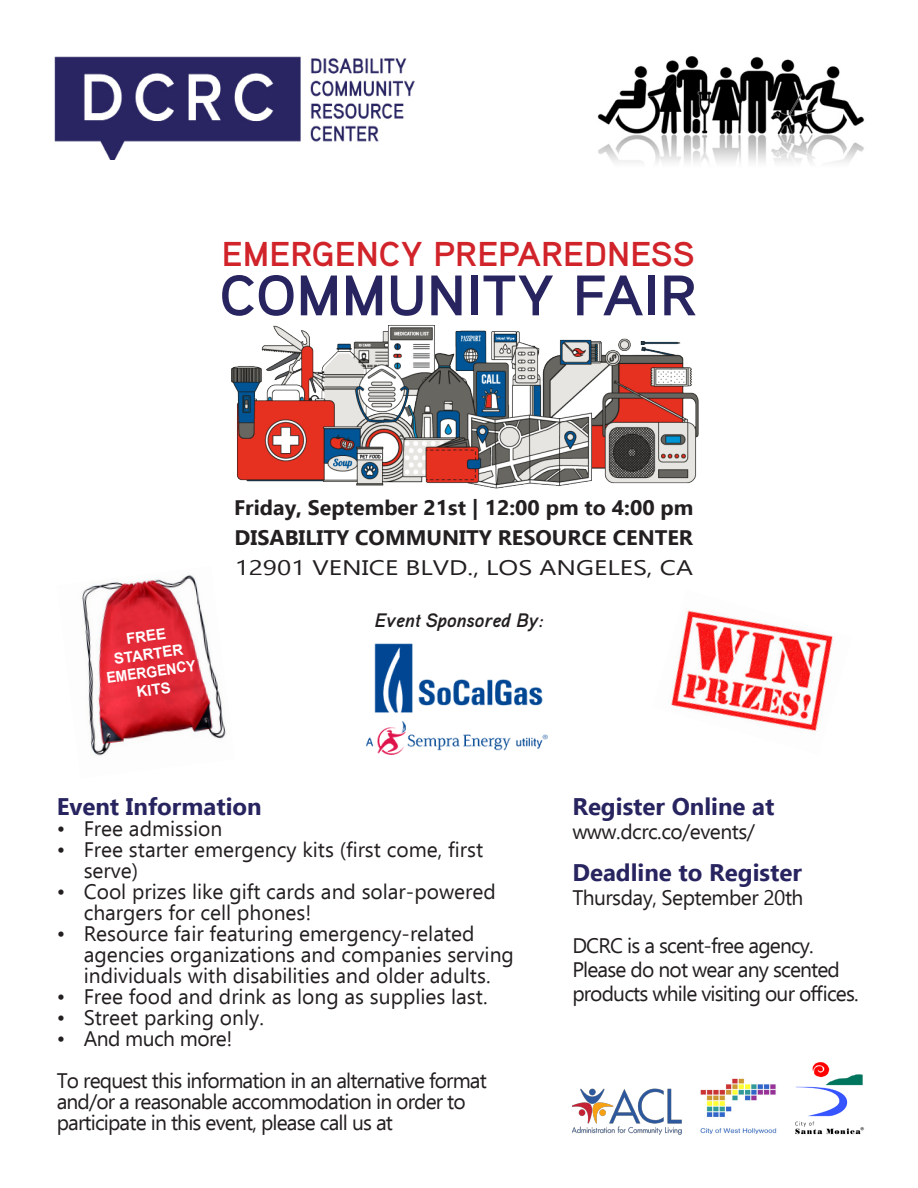
<style>
.page{position:relative;width:918px;height:1188px;background:#fff}
.page>*{position:absolute;margin:0;border:0;box-sizing:border-box;transform-origin:0 0}
.t1{font:700 57px "Aaux Pro";color:#282460;scale:1.06 1}
.t2{font:700 34.5px "Aaux Pro";color:#d1232a}
.t3{font:700 24px "Ebrima";color:#282460}
.t4{font:21px/21px "Ebrima";color:#231f20}
.t5{font:21px/24px "Ebrima";letter-spacing:-.04em;color:#231f20}
.t6{font:700 21px "Ebrima";color:#231f20}
.t7{font:21px "Ebrima";letter-spacing:-.025em;color:#231f20}
.t8{font:21px "Ebrima";color:#231f20;scale:1.25 1}
.t9{font:italic 700 19.5px "Aaux Pro";color:#231f20}
.t10{font:700 15px "Arial";color:#fff}
.t11{font:700 15px "Arial";color:#fff;scale:.93 1}
</style>
<div class="page">
<img style="left:795px;top:1062px;width:69px;height:73px">
<img style="left:700px;top:1078px;width:77px;height:56px">
<img style="left:572px;top:1089px;width:110px;height:45px">
<img style="left:54px;top:56px;width:361px;height:104px">
<img style="left:366px;top:643px;width:182px;height:112px">
<img style="left:597px;top:56px;width:268px;height:107px">
<img style="left:231px;top:325px;width:468px;height:164px">
<img style="left:671px;top:610px;width:162px;height:121px">
<img style="left:82px;top:575px;width:144px;height:181px">
<p class="t2" style="left:222px;top:232px;width:475px">EMERGENCY PREPAREDNESS</p>
<p class="t1" style="left:219px;top:259px;width:453px">COMMUNITY FAIR</p>
<p class="t10" style="left:125px;top:629px;width:42px;rotate:-8deg">FREE</p>
<p class="t10" style="left:113px;top:648px;width:71px;rotate:-8deg">STARTER</p>
<p class="t11" style="left:105px;top:668px;width:98px;rotate:-8deg">EMERGENCY</p>
<p class="t10" style="left:135px;top:682px;width:36px;rotate:-8deg">KITS</p>
<p class="t6" style="left:234px;top:492px;width:461px">Friday, September 21st | 12:00 pm to 4:00 pm</p>
<p class="t6" style="left:235px;top:522px;width:460px">DISABILITY COMMUNITY RESOURCE CENTER</p>
<p class="t8" style="left:235px;top:552px;width:368px">12901 VENICE BLVD., LOS ANGELES, CA</p>
<p class="t9" style="left:374px;top:607px;width:171px">Event Sponsored By:</p>
<p class="t3" style="left:57px;top:788px;width:207px">Event Information</p>
<p class="t4" style="left:57px;top:817px;width:167px">• Free admission</p>
<p class="t4" style="left:84px;top:838px;width:401px;text-indent:-27px">• Free starter emergency kits (first come, first serve)</p>
<p class="t4" style="left:84px;top:880px;width:414px;text-indent:-27px">• Cool prizes like gift cards and solar-powered chargers for cell phones!</p>
<p class="t4" style="left:84px;top:922px;width:432px;text-indent:-27px">• Resource fair featuring emergency-related agencies organizations and companies serving individuals with disabilities and older adults.</p>
<p class="t4" style="left:57px;top:985px;width:432px">• Free food and drink as long as supplies last.</p>
<p class="t4" style="left:57px;top:1006px;width:209px">• Street parking only.</p>
<p class="t7" style="left:57px;top:1023px;width:177px">• And much more!</p>
<p class="t5" style="left:57px;top:1069px;width:432px;line-height:21px">To request this information in an alternative format and/or a reasonable accommodation in order to</p>
<p class="t5" style="left:57px;top:1110px;width:338px">participate in this event, please call us at</p>
<p class="t3" style="left:572px;top:788px;width:204px">Register Online at</p>
<p class="t7" style="left:572px;top:816px;width:184px">www.dcrc.co/events/</p>
<p class="t3" style="left:572px;top:854px;width:231px">Deadline to Register</p>
<p class="t7" style="left:572px;top:882px;width:233px">Thursday, September 20th</p>
<p class="t5" style="left:572px;top:933px;width:288px">DCRC is a scent-free agency.<br>Please do not wear any scented products while visiting our offices.</p>
</div>
